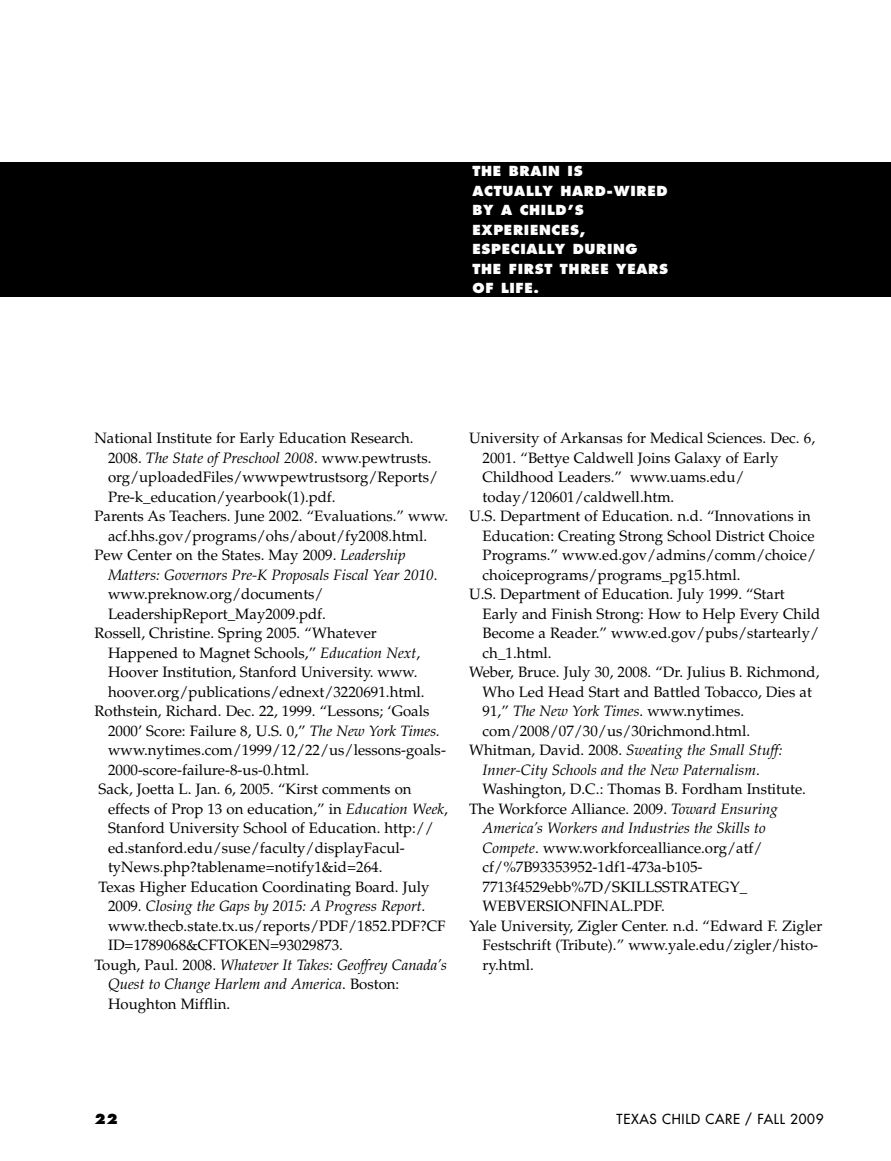
<style>
.page{position:relative;width:891px;height:1161px;background:#fff}
.page>*{position:absolute;margin:0;border:0;box-sizing:border-box;transform-origin:0 0}
.t1{font:15px "Palatino";color:#000}
.t2{font:italic 15px "Palatino";color:#000}
.t3{font:800 13.5px/19.5px "Futura";letter-spacing:.05em;color:#fff}
.t4{font:13.5px "Futura";letter-spacing:.05em;color:#000}
.t5{font:800 13.5px "Futura";color:#000}
.s1{font-style:normal}
.s2{font-style:italic}
</style>
<div class="page">
<div style="left:0;top:162px;width:891px;height:135px;background:#000"></div>
<p class="t3" style="left:472px;top:162px;width:197px">THE BRAIN IS<br>ACTUALLY HARD-WIRED<br>BY A CHILD’S<br>EXPERIENCES,<br>ESPECIALLY DURING<br>THE FIRST THREE YEARS<br>OF LIFE.</p>
<p class="t1" style="left:94px;top:430px;width:321px">National Institute for Early Education Research.</p>
<p class="t2" style="left:108px;top:449px;width:325px"><span class="s1">2008.</span> The State of Preschool 2008<span class="s1">. www.pewtrusts.</span></p>
<p class="t1" style="left:108px;top:469px;width:332px">org/uploadedFiles/wwwpewtrustsorg/Reports/</p>
<p class="t1" style="left:108px;top:488px;width:229px">Pre-k_education/yearbook(1).pdf.</p>
<p class="t1" style="left:94px;top:508px;width:355px">Parents As Teachers. June 2002. “Evaluations.” www.</p>
<p class="t1" style="left:108px;top:527px;width:321px">acf.hhs.gov/programs/ohs/about/fy2008.html.</p>
<p class="t1" style="left:94px;top:547px;width:313px">Pew Center on the States. May 2009. <span class="s2">Leadership</span></p>
<p class="t2" style="left:108px;top:566px;width:331px">Matters: Governors Pre-K Proposals Fiscal Year 2010<span class="s1">.</span></p>
<p class="t1" style="left:108px;top:586px;width:217px">www.preknow.org/documents/</p>
<p class="t1" style="left:108px;top:605px;width:220px">LeadershipReport_May2009.pdf.</p>
<p class="t1" style="left:95px;top:625px;width:284px">Rossell, Christine. Spring 2005. “Whatever</p>
<p class="t1" style="left:108px;top:644px;width:314px">Happened to Magnet Schools,” <span class="s2">Education Next</span>,</p>
<p class="t1" style="left:108px;top:664px;width:311px">Hoover Institution, Stanford University. www.</p>
<p class="t1" style="left:108px;top:683px;width:318px">hoover.org/publications/ednext/3220691.html.</p>
<p class="t1" style="left:95px;top:703px;width:337px">Rothstein, Richard. Dec. 22, 1999. “Lessons; ‘Goals</p>
<p class="t1" style="left:108px;top:722px;width:334px">2000’ Score: Failure 8, U.S. 0,” <span class="s2">The New York Times.</span></p>
<p class="t1" style="left:108px;top:742px;width:340px">www.nytimes.com/1999/12/22/us/lessons-goals-</p>
<p class="t1" style="left:108px;top:761px;width:203px">2000-score-failure-8-us-0.html.</p>
<p class="t1" style="left:99px;top:781px;width:315px">Sack, Joetta L. Jan. 6, 2005. “Kirst comments on</p>
<p class="t1" style="left:108px;top:800px;width:341px">effects of Prop 13 on education,” in <span class="s2">Education Week</span>,</p>
<p class="t1" style="left:108px;top:820px;width:328px">Stanford University School of Education. http://</p>
<p class="t1" style="left:108px;top:839px;width:298px">ed.stanford.edu/suse/faculty/displayFacul-</p>
<p class="t1" style="left:108px;top:859px;width:276px">tyNews.php?tablename=notify1&amp;id=264.</p>
<p class="t1" style="left:99px;top:878px;width:332px">Texas Higher Education Coordinating Board. July</p>
<p class="t2" style="left:108px;top:898px;width:319px"><span class="s1">2009</span>. Closing the Gaps by 2015: A Progress Report.</p>
<p class="t1" style="left:108px;top:917px;width:339px">www.thecb.state.tx.us/reports/PDF/1852.PDF?CF</p>
<p class="t1" style="left:108px;top:937px;width:236px">ID=1789068&amp;CFTOKEN=93029873.</p>
<p class="t2" style="left:94px;top:956px;width:354px"><span class="s1">Tough, Paul. 2008.</span> Whatever It Takes: Geoffrey Canada’s</p>
<p class="t2" style="left:108px;top:976px;width:293px">Quest to Change Harlem and America<span class="s1">. Boston:</span></p>
<p class="t1" style="left:108px;top:995px;width:124px">Houghton Mifflin.</p>
<p class="t1" style="left:469px;top:430px;width:347px">University of Arkansas for Medical Sciences. Dec. 6,</p>
<p class="t1" style="left:483px;top:449px;width:297px">2001. “Bettye Caldwell Joins Galaxy of Early</p>
<p class="t1" style="left:483px;top:469px;width:263px">Childhood Leaders.” www.uams.edu/</p>
<p class="t1" style="left:483px;top:488px;width:193px">today/120601/caldwell.htm.</p>
<p class="t1" style="left:469px;top:508px;width:343px">U.S. Department of Education. n.d. “Innovations in</p>
<p class="t1" style="left:483px;top:527px;width:333px">Education: Creating Strong School District Choice</p>
<p class="t1" style="left:483px;top:547px;width:335px">Programs.” www.ed.gov/admins/comm/choice/</p>
<p class="t1" style="left:483px;top:566px;width:259px">choiceprograms/programs_pg15.html.</p>
<p class="t1" style="left:469px;top:586px;width:317px">U.S. Department of Education. July 1999. “Start</p>
<p class="t1" style="left:483px;top:605px;width:339px">Early and Finish Strong: How to Help Every Child</p>
<p class="t1" style="left:483px;top:625px;width:338px">Become a Reader.” www.ed.gov/pubs/startearly/</p>
<p class="t1" style="left:483px;top:644px;width:71px">ch_1.html.</p>
<p class="t1" style="left:469px;top:664px;width:352px">Weber, Bruce. July 30, 2008. “Dr. Julius B. Richmond,</p>
<p class="t1" style="left:483px;top:683px;width:331px">Who Led Head Start and Battled Tobacco, Dies at</p>
<p class="t1" style="left:483px;top:703px;width:263px">91,” <span class="s2">The New York Times</span>. www.nytimes.</p>
<p class="t1" style="left:483px;top:722px;width:269px">com/2008/07/30/us/30richmond.html.</p>
<p class="t2" style="left:469px;top:742px;width:315px"><span class="s1">Whitman, David. 2008.</span> Sweating the Small Stuff:</p>
<p class="t2" style="left:483px;top:761px;width:279px">Inner-City Schools and the New Paternalism<span class="s1">.</span></p>
<p class="t1" style="left:483px;top:781px;width:325px">Washington, D.C.: Thomas B. Fordham Institute.</p>
<p class="t1" style="left:469px;top:800px;width:310px">The Workforce Alliance. 2009. <span class="s2">Toward Ensuring</span></p>
<p class="t2" style="left:483px;top:820px;width:285px">America’s Workers and Industries the Skills to</p>
<p class="t1" style="left:483px;top:839px;width:282px"><span class="s2">Compete</span>. www.workforcealliance.org/atf/</p>
<p class="t1" style="left:483px;top:859px;width:221px">cf/%7B93353952-1df1-473a-b105-</p>
<p class="t1" style="left:483px;top:878px;width:266px">7713f4529ebb%7D/SKILLSSTRATEGY_</p>
<p class="t1" style="left:483px;top:898px;width:184px">WEBVERSIONFINAL.PDF.</p>
<p class="t1" style="left:469px;top:917px;width:355px">Yale University, Zigler Center. n.d. “Edward F. Zigler</p>
<p class="t1" style="left:483px;top:937px;width:337px">Festschrift (Tribute).” www.yale.edu/zigler/histo-</p>
<p class="t1" style="left:483px;top:956px;width:53px">ry.html.</p>
<p class="t5" style="left:95px;top:1111px;width:25px">22</p>
<p class="t4" style="left:617px;top:1111px;width:156px">TEXAS CHILD CARE / FALL</p>
<p class="t4" style="left:790px;top:1111px;width:35px">2009</p>
</div>
